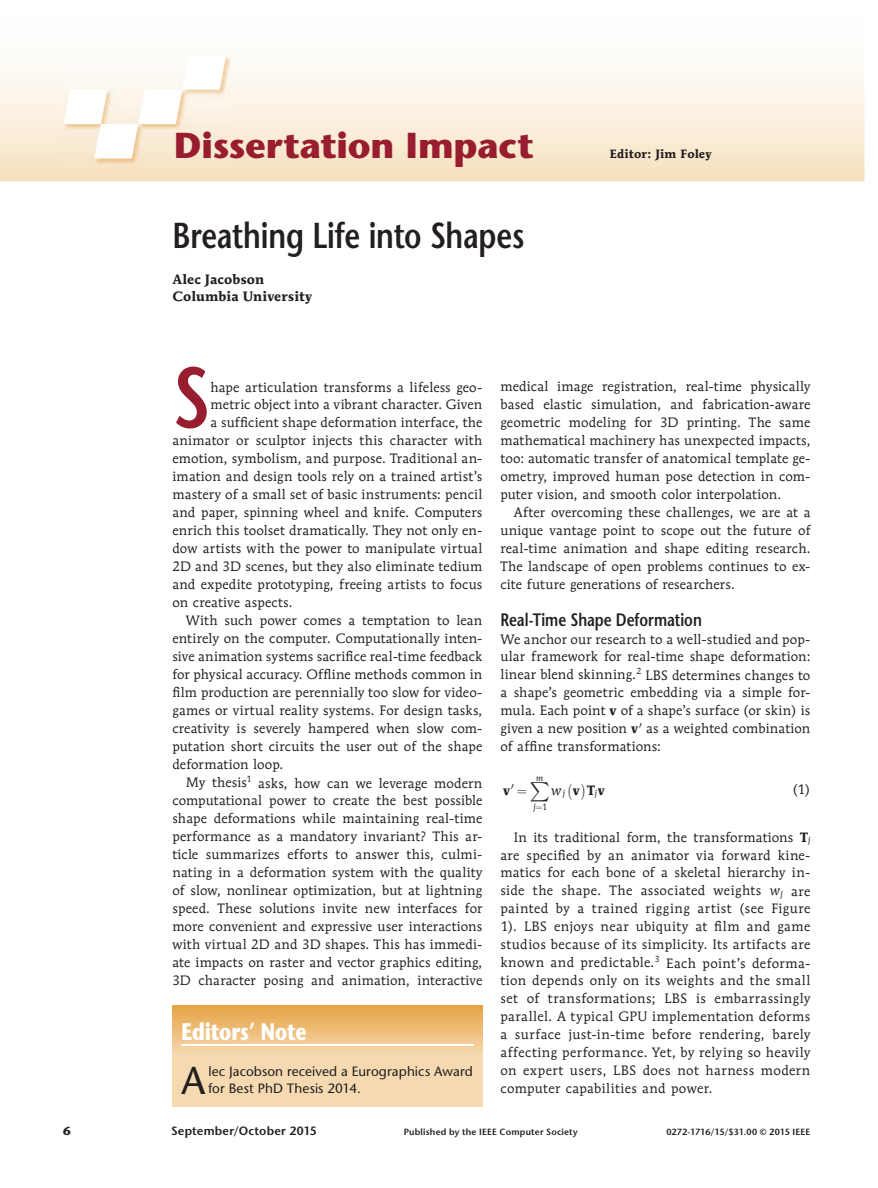
<style>
.page{position:relative;width:878px;height:1188px;background:#fff}
.page>*{position:absolute;margin:0;border:0;box-sizing:border-box;transform-origin:0 0}
.t1{font:600 85.65px "Stone Sans Std";color:#981d2e;scale:.8 1}
.t2{font:500 38.85px "Stone Sans Std";color:#231f20}
.t3{font:600 36px "Stone Sans Std";letter-spacing:-.005em;color:#231f20;scale:.8 1}
.t4{font:700 36px "Stone Sans Std";letter-spacing:-.005em;color:#981d2e}
.t5{font:700 24px "Stone Sans Std";letter-spacing:-.005em;color:#fff;scale:.8 1}
.t6{font:600 18px "Stone Sans Std";color:#231f20;scale:.8 1}
.t7{font:13.5px/18px "Mendoza Roman Std";letter-spacing:.015em;color:#231f20;text-align:justify}
.t8{font:500 13.5px/18px "Stone Sans Std";letter-spacing:.005em;color:#231f20}
.t9{font:700 13.5px/18px "Mendoza Roman Std";letter-spacing:.01em;color:#231f20}
.t10{font:italic 13.5px "Mendoza Roman Std";color:#231f20}
.t11{font:600 12px "Stone Sans Std";letter-spacing:.02em;color:#231f20}
.t12{font:700 12px "Mendoza Roman Std";letter-spacing:.015em;color:#231f20}
.t13{font:700 12px "Stone Sans Std";color:#231f20}
.t14{font:600 9px "Stone Sans Std";letter-spacing:.02em;color:#231f20}
.t15{font:italic 8.7px "Mendoza Roman Std";color:#231f20}
.t16{font:8.7px "Mendoza Roman Std";color:#231f20}
.s1{font-weight:700}
.s2{font-style:italic}
</style>
<div class="page">
<svg style="left:0;top:67px;width:864px;height:114px;background:#faeedb"></svg>
<img style="left:63px;top:55px;width:169px;height:110px">
<img style="left:63px;top:55px;width:163px;height:104px">
<div style="left:172px;top:1005px;width:310px;height:101px;background:#f5d9b1"></div>
<div style="left:172px;top:1005px;width:310px;height:49px;background:linear-gradient(to bottom,#e5a342,#f6d6ac)"></div>
<hr style="left:181px;top:1044px;width:292px;height:2px;background:#fff">
<h3 class="t4" style="left:174px;top:123px;width:361px">Dissertation Impact</h3>
<h3 class="t3" style="left:172px;top:213px;width:441px">Breathing Life into Shapes</h3>
<p class="t9" style="left:172px;top:270px;width:141px">Alec Jacobson<br>Columbia University</p>
<p class="t12" style="left:609px;top:146px;width:103px">Editor: Jim Foley</p>
<h1 class="t1" style="left:172px;top:346px;width:49px">S</h1>
<p class="t7" style="left:210px;top:378px;width:273px">hape articulation transforms a lifeless geo-</p>
<p class="t7" style="left:210px;top:396px;width:273px">metric object into a vibrant character. Given</p>
<p class="t7" style="left:210px;top:414px;width:273px">a sufficient shape deformation interface, the</p>
<p class="t7" style="left:172px;top:432px;width:311px">animator or sculptor injects this character with</p>
<p class="t7" style="left:172px;top:450px;width:311px">emotion, symbolism, and purpose. Traditional an-</p>
<p class="t7" style="left:172px;top:468px;width:311px">imation and design tools rely on a trained artist’s</p>
<p class="t7" style="left:172px;top:486px;width:311px">mastery of a small set of basic instruments: pencil</p>
<p class="t7" style="left:172px;top:504px;width:311px">and paper, spinning wheel and knife. Computers</p>
<p class="t7" style="left:172px;top:522px;width:311px">enrich this toolset dramatically. They not only en-</p>
<p class="t7" style="left:172px;top:540px;width:311px">dow artists with the power to manipulate virtual</p>
<p class="t7" style="left:172px;top:558px;width:311px">2D and 3D scenes, but they also eliminate tedium</p>
<p class="t7" style="left:172px;top:576px;width:311px">and expedite prototyping, freeing artists to focus</p>
<p class="t7" style="left:172px;top:594px;width:122px">on creative aspects.</p>
<p class="t7" style="left:186px;top:612px;width:298px">With such power comes a temptation to lean</p>
<p class="t7" style="left:172px;top:630px;width:311px">entirely on the computer. Computationally inten-</p>
<p class="t7" style="left:172px;top:648px;width:311px">sive animation systems sacrifice real-time feedback</p>
<p class="t7" style="left:172px;top:666px;width:311px">for physical accuracy. Offline methods common in</p>
<p class="t7" style="left:172px;top:684px;width:311px">film production are perennially too slow for video-</p>
<p class="t7" style="left:172px;top:702px;width:311px">games or virtual reality systems. For design tasks,</p>
<p class="t7" style="left:172px;top:720px;width:311px">creativity is severely hampered when slow com-</p>
<p class="t7" style="left:172px;top:738px;width:311px">putation short circuits the user out of the shape</p>
<p class="t7" style="left:172px;top:756px;width:112px">deformation loop.</p>
<p class="t7" style="left:186px;top:774px;width:298px">My thesis<sup>1</sup> asks, how can we leverage modern</p>
<p class="t7" style="left:172px;top:792px;width:311px">computational power to create the best possible</p>
<p class="t7" style="left:172px;top:810px;width:311px">shape deformations while maintaining real-time</p>
<p class="t7" style="left:172px;top:828px;width:311px">performance as a mandatory invariant? This ar-</p>
<p class="t7" style="left:172px;top:846px;width:311px">ticle summarizes efforts to answer this, culmi-</p>
<p class="t7" style="left:172px;top:864px;width:311px">nating in a deformation system with the quality</p>
<p class="t7" style="left:172px;top:882px;width:311px">of slow, nonlinear optimization, but at lightning</p>
<p class="t7" style="left:172px;top:900px;width:311px">speed. These solutions invite new interfaces for</p>
<p class="t7" style="left:172px;top:918px;width:311px">more convenient and expressive user interactions</p>
<p class="t7" style="left:172px;top:936px;width:311px">with virtual 2D and 3D shapes. This has immedi-</p>
<p class="t7" style="left:172px;top:954px;width:311px">ate impacts on raster and vector graphics editing,</p>
<p class="t7" style="left:172px;top:972px;width:311px">3D character posing and animation, interactive</p>
<h3 class="t5" style="left:181px;top:1017px;width:158px">Editors’ Note</h3>
<p class="t8" style="left:208px;top:1062px;width:266px">lec Jacobson received a Eurographics Award for Best PhD Thesis 2014.</p>
<h2 class="t2" style="left:181px;top:1057px;width:25px">A</h2>
<p class="t7" style="left:500px;top:378px;width:311px">medical image registration, real-time physically based elastic simulation, and fabrication-aware geometric modeling for 3D printing. The same mathematical machinery has unexpected impacts, too: automatic transfer of anatomical template ge&shy;ometry, improved human pose detection in com&shy;puter vision, and smooth color interpolation.</p>
<p class="t7" style="left:500px;top:504px;width:311px;text-indent:14px">After overcoming these challenges, we are at a unique vantage point to scope out the future of real-time animation and shape editing research.<br>The landscape of open problems continues to ex&shy;cite future generations of researchers.</p>
<h3 class="t6" style="left:500px;top:608px;width:253px">Real-Time Shape Deformation</h3>
<p class="t7" style="left:500px;top:630px;width:311px">We anchor our research to a well-studied and pop&shy;ular framework for real-time shape deformation: linear blend skinning.<sup>2</sup> LBS determines changes to a shape’s geometric embedding via a simple for&shy;mula. Each point <span class="s1">v</span> of a shape’s surface (or skin) is given a new position <span class="s1">v</span> as a weighted combination of affine transformations:</p>
<p class="t9" style="left:503px;top:781px;width:9px">v</p>
<p class="t9" style="left:573px;top:781px;width:9px">v</p>
<p class="t15" style="left:536px;top:773px;width:9px">m</p>
<p class="t10" style="left:530px;top:782px;width:36px">∑w<sub>j</sub></p>
<p class="t9" style="left:586px;top:781px;width:20px">Tv</p>
<p class="t15" style="left:533px;top:801px;width:4px">j</p>
<p class="t7" style="left:792px;top:780px;width:20px">(1)</p>
<p class="t7" style="left:500px;top:828px;width:311px;text-indent:14px">In its traditional form, the transformations <span class="s1">T</span><sub>j </sub>are specified by an animator via forward kine&shy;matics for each bone of a skeletal hierarchy in&shy;side the shape. The associated weights <span class="s2">w</span><sub>j</sub> are painted by a trained rigging artist (see Figure 1). LBS enjoys near ubiquity at film and game studios because of its simplicity. Its artifacts are known and predictable.<sup>3</sup> Each point’s deforma&shy;tion depends only on its weights and the small set of transformations; LBS is embarrassingly parallel. A typical GPU implementation deforms a surface just-in-time before rendering, barely affecting performance. Yet, by relying so heavily on expert users, LBS does not harness modern</p>
<p class="t15" style="left:594px;top:788px;width:4px">j</p>
<p class="t16" style="left:542px;top:801px;width:7px">1</p>
<p class="t7" style="left:500px;top:1080px;width:214px">computer capabilities and power.</p>
<p class="t13" style="left:63px;top:1123px;width:9px">6</p>
<p class="t11" style="left:171px;top:1123px;width:147px">September/October 2015</p>
<p class="t14" style="left:403px;top:1126px;width:176px">Published by the IEEE Computer Society</p>
<p class="t14" style="left:666px;top:1126px;width:146px">0272-1716/15/$31.00 © 2015 IEEE</p>
</div>
